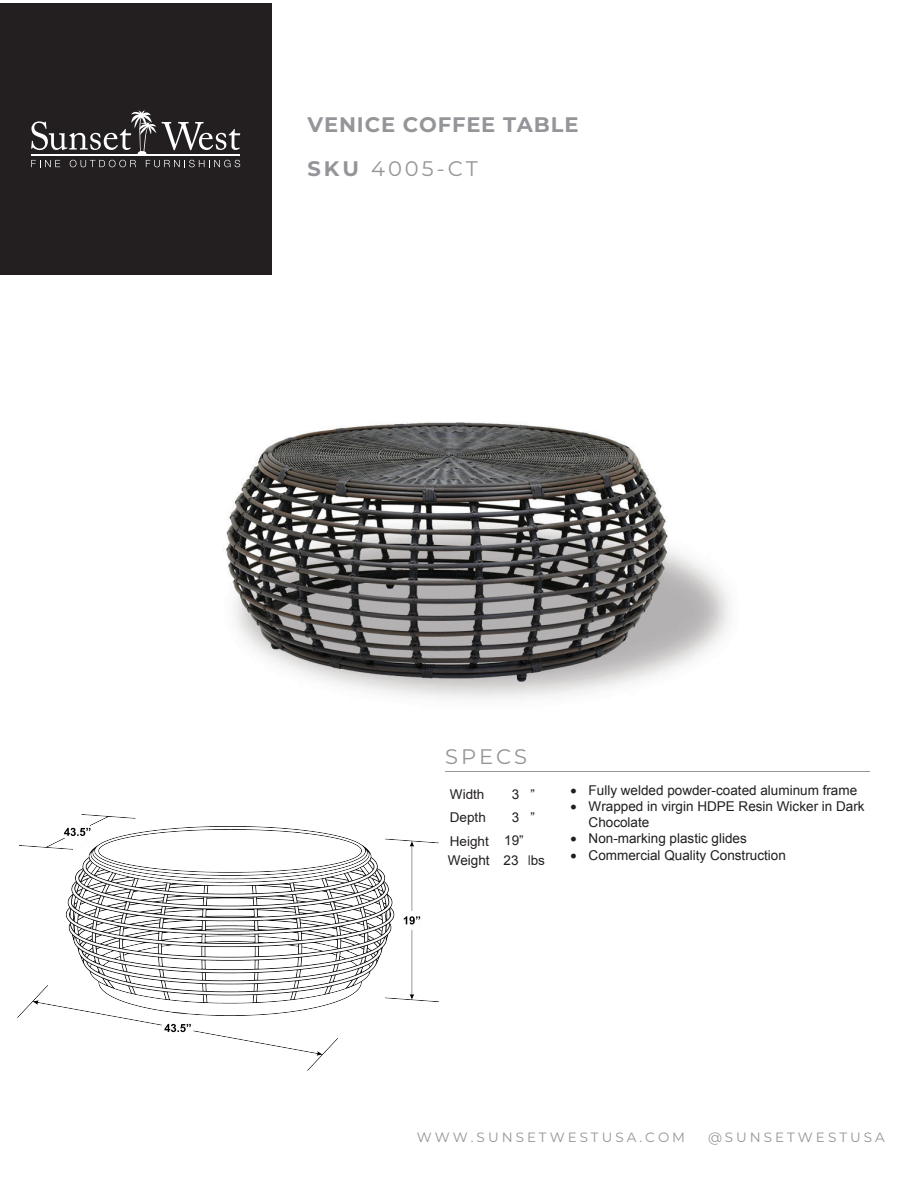
<style>
.page{position:relative;width:918px;height:1188px;background:#fff}
.page>*{position:absolute;margin:0;border:0;box-sizing:border-box;transform-origin:0 0}
.t1{font:700 21px/44.5px "Montserrat";letter-spacing:.04em;color:#939598}
.t2{font:21px "Montserrat";letter-spacing:.145em;color:#939598}
.t3{font:13.5px/16.2px "Arial";color:#221e1f}
.t4{font:13.5px "Montserrat";letter-spacing:.225em;color:#939598}
.t5{font:13.5px/23.4px "Arial";color:#231f20}
.s1{font-weight:400}
.s2{font-style:inherit}
.s3{color:#231f20}
</style>
<div class="page">
<img style="left:81px;top:422px;width:648px;height:393px">
<hr style="left:445px;top:771px;width:425px;height:1px;background:#939598">
<div style="left:0;top:3px;width:272px;height:272px;background:#231f20"></div>
<svg style="left:31px;top:160px;width:29px;height:7px"></svg>
<svg style="left:70px;top:160px;width:66px;height:7px"></svg>
<svg style="left:146px;top:160px;width:94px;height:7px"></svg>
<hr style="left:31px;top:154px;width:209px;height:2px;background:#fff">
<svg style="left:31px;top:110px;width:209px;height:44px"></svg>
<img style="left:18px;top:815px;width:421px;height:255px">
<h1 class="t1" style="left:308px;top:101px;width:273px">VENICE COFFEE TABLE<br>SKU <span class="s1">4005-CT</span></h1>
<h1 class="t2" style="left:445px;top:742px;width:84px">SPECS</h1>
<p class="t5" style="left:450px;top:782px;width:75px"><span class="s2">W</span>idth<br><span class="s2">D</span>epth<br><span class="s2">H</span>eight 19”</p>
<p class="t3" style="left:448px;top:853px;width:99px">Weight <span class="s3">23 lbs</span></p>
<p class="t3" style="left:571px;top:782px;width:288px">• Fully welded powder-coated aluminum frame</p>
<p class="t3" style="left:589px;top:798px;width:278px;text-indent:-18px">• Wrapped in virgin HDPE Resin Wicker in Dark<br>Chocolate</p>
<p class="t3" style="left:571px;top:831px;width:178px">• Non-marking plastic glides</p>
<p class="t3" style="left:571px;top:847px;width:217px">• Commercial Quality Construction</p>
<p class="t4" style="left:417px;top:1128px;width:270px">WWW.SUNSETWESTUSA.COM</p>
<p class="t4" style="left:708px;top:1128px;width:178px">@SUNSETWESTUSA</p>
</div>
